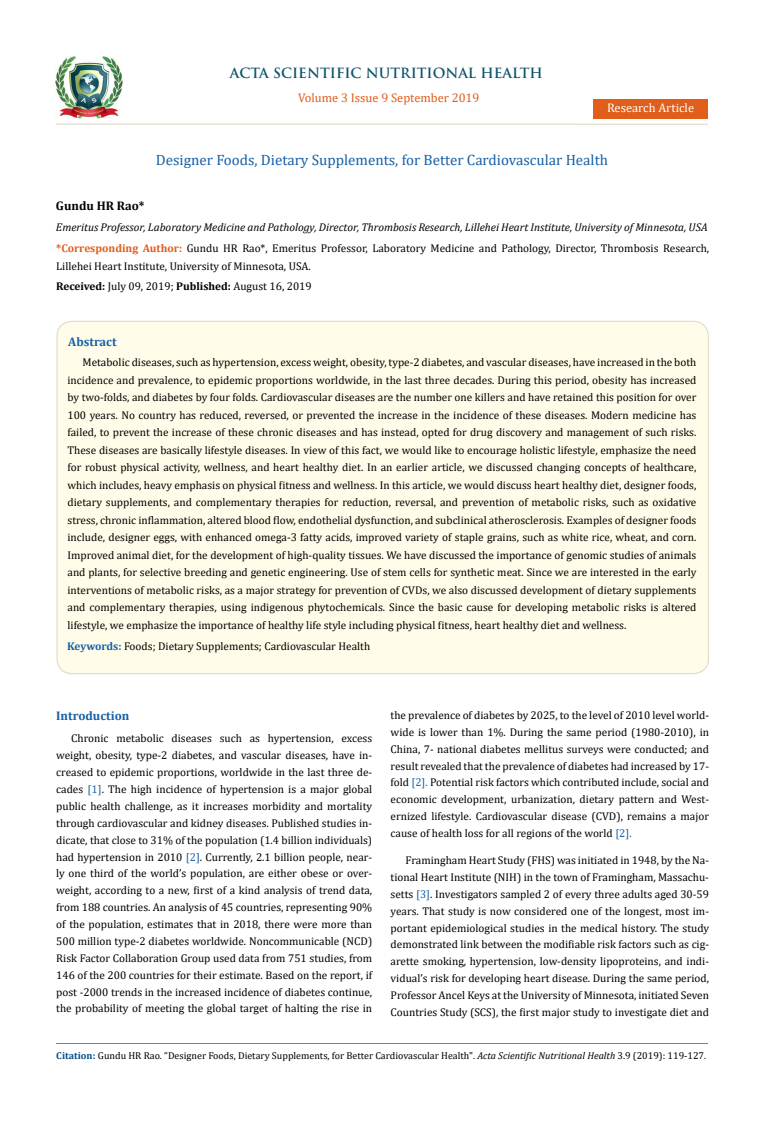
<style>
.page{position:relative;width:764px;height:1140px;background:#fff}
.page>*{position:absolute;margin:0;border:0;box-sizing:border-box;transform-origin:0 0}
.t1{font:15px "Cambria";color:#1560a6}
.t2{font:700 13.75px "Trajan Pro";color:#0e546a}
.t3{font:12.5px "Cambria";color:#e05d1a}
.t4{font:700 12.5px "Cambria";color:#1560a6}
.t5{font:12.5px "Cambria";color:#fff}
.t6{font:700 12.5px "Cambria";color:#000}
.t7{font:11.25px/16.9px "Cambria";color:#000;text-align:justify}
.t8{font:italic 11.25px/20.9px "Cambria";color:#000}
.t9{font:10px "Cambria";color:#000}
.s1{font-weight:700;font-style:normal;color:#e05d1a}
.s2{font-style:normal}
.s3{font-weight:700}
.s4{font-weight:700;color:#1560a6}
.s5{color:#1560a6}
.s6{font-weight:700;color:#035089}
.s7{font-style:italic}
</style>
<div class="page">
<img style="left:56px;top:57px;width:66px;height:61px">
<div style="left:593px;top:99px;width:114px;height:20px;background:#e05d1a"></div>
<div style="left:57px;top:321px;width:651px;height:353px;background:#fffde9;border-radius:15px"></div>
<hr style="left:56px;top:1043px;width:651px;height:1px;background:#e05d1a">
<hr style="left:56px;top:123px;width:651px;height:2px;background:#e0dfcd">
<p class="t2" style="left:230px;top:64px;width:315px">ACTA SCIENTIFIC NUTRITIONAL HEALTH</p>
<p class="t3" style="left:298px;top:91px;width:183px">Volume 3 Issue 9 September 2019</p>
<p class="t5" style="left:607px;top:100px;width:89px">Research Article</p>
<h1 class="t1" style="left:156px;top:151px;width:454px">Designer Foods, Dietary Supplements, for Better Cardiovascular Health</h1>
<p class="t6" style="left:56px;top:197px;width:90px">Gundu HR Rao*</p>
<p class="t8" style="left:56px;top:216px;width:655px">Emeritus Professor, Laboratory Medicine and Pathology, Director, Thrombosis Research, Lillehei Heart Institute, University of Minnesota, USA <span class="s1">*Corresponding Author:</span> <span class="s2">Gundu HR Rao*, Emeritus Professor, Laboratory Medicine and Pathology, Director, Thrombosis Research,</span></p>
<p class="t7" style="left:56px;top:257px;width:256px">Lillehei Heart Institute, University of Minnesota, USA.</p>
<p class="t7" style="left:56px;top:277px;width:257px"><span class="s3">Received:</span> July 09, 2019; <span class="s3">Published:</span> August 16, 2019</p>
<p class="t4" style="left:68px;top:333px;width:50px">Abstract</p>
<p class="t7" style="left:68px;top:354px;width:630px;line-height:17.5px;text-indent:15px">Metabolic diseases, such as hypertension, excess weight, obesity, type-2 diabetes, and vascular diseases, have increased in the both incidence and prevalence, to epidemic proportions worldwide, in the last three decades. During this period, obesity has increased by two-folds, and diabetes by four folds. Cardiovascular diseases are the number one killers and have retained this position for over 100 years. No country has reduced, reversed, or prevented the increase in the incidence of these diseases. Modern medicine has failed, to prevent the increase of these chronic diseases and has instead, opted for drug discovery and management of such risks.<br>These diseases are basically lifestyle diseases. In view of this fact, we would like to encourage holistic lifestyle, emphasize the need for robust physical activity, wellness, and heart healthy diet. In an earlier article, we discussed changing concepts of healthcare, which includes, heavy emphasis on physical fitness and wellness. In this article, we would discuss heart healthy diet, designer foods, dietary supplements, and complementary therapies for reduction, reversal, and prevention of metabolic risks, such as oxidative stress, chronic inflammation, altered blood flow, endothelial dysfunction, and subclinical atherosclerosis. Examples of designer foods include, designer eggs, with enhanced omega-3 fatty acids, improved variety of staple grains, such as white rice, wheat, and corn.<br>Improved animal diet, for the development of high-quality tissues. We have discussed the importance of genomic studies of animals and plants, for selective breeding and genetic engineering. Use of stem cells for synthetic meat. Since we are interested in the early interventions of metabolic risks, as a major strategy for prevention of CVDs, we also discussed development of dietary supplements and complementary therapies, using indigenous phytochemicals. Since the basic cause for developing metabolic risks is altered lifestyle, we emphasize the importance of healthy life style including physical fitness, heart healthy diet and wellness.</p>
<p class="t7" style="left:67px;top:638px;width:304px"><span class="s4">Keywords:</span> Foods; Dietary Supplements; Cardiovascular Health</p>
<p class="t7" style="left:391px;top:707px;width:320px">the prevalence of diabetes by 2025, to the level of 2010 level world&shy;wide is lower than 1%. During the same period (1980-2010), in China, 7- national diabetes mellitus surveys were conducted; and result revealed that the prevalence of diabetes had increased by 17- fold <span class="s5">[2].</span> Potential risk factors which contributed include, social and economic development, urbanization, dietary pattern and West&shy;ernized lifestyle. Cardiovascular disease (CVD), remains a major cause of health loss for all regions of the world <span class="s5">[2].</span></p>
<p class="t7" style="left:391px;top:852px;width:320px;text-indent:15px">Framingham Heart Study (FHS) was initiated in 1948, by the Na&shy;tional Heart Institute (NIH) in the town of Framingham, Massachu&shy;setts <span class="s5">[3]</span>. Investigators sampled 2 of every three adults aged 30-59 years. That study is now considered one of the longest, most im&shy;portant epidemiological studies in the medical history. The study demonstrated link between the modifiable risk factors such as cig&shy;arette smoking, hypertension, low-density lipoproteins, and indi&shy;vidual’s risk for developing heart disease. During the same period, Professor Ancel Keys at the University of Minnesota, initiated Seven Countries Study (SCS), the first major study to investigate diet and</p>
<p class="t9" style="left:56px;top:1050px;width:651px"><span class="s6">Citation:</span> Gundu HR Rao<span class="s7">.</span> “Designer Foods, Dietary Supplements, for Better Cardiovascular Health". <span class="s7">Acta Scientific Nutritional Health</span> 3.9 (2019): 119-127.</p>
<p class="t4" style="left:56px;top:707px;width:75px">Introduction</p>
<p class="t7" style="left:56px;top:730px;width:317px;text-indent:15px">Chronic metabolic diseases such as hypertension, excess weight, obesity, type-2 diabetes, and vascular diseases, have in&shy;creased to epidemic proportions, worldwide in the last three de&shy;cades <span class="s5">[1]</span>. The high incidence of hypertension is a major global public health challenge, as it increases morbidity and mortality through cardiovascular and kidney diseases. Published studies in&shy;dicate, that close to 31% of the population (1.4 billion individuals) had hypertension in 2010 <span class="s5">[2]</span>. Currently, 2.1 billion people, near&shy;ly one third of the world’s population, are either obese or over&shy;weight, according to a new, first of a kind analysis of trend data, from 188 countries. An analysis of 45 countries, representing 90% of the population, estimates that in 2018, there were more than 500 million type-2 diabetes worldwide. Noncommunicable (NCD)<br>Risk Factor Collaboration Group used data from 751 studies, from 146 of the 200 countries for their estimate. Based on the report, if post -2000 trends in the increased incidence of diabetes continue, the probability of meeting the global target of halting the rise in</p>
</div>
